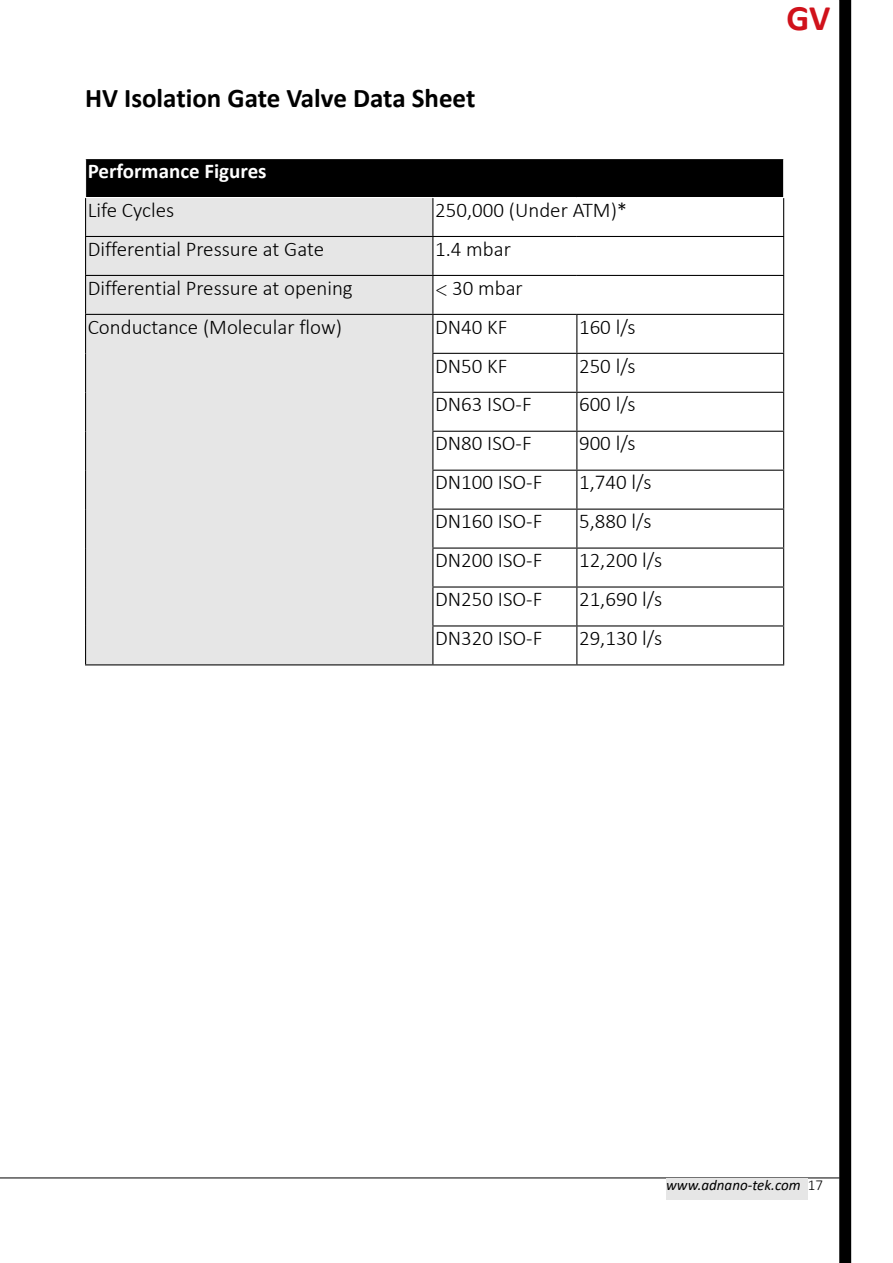
<style>
.page{position:relative;width:893px;height:1263px;background:#fff}
.page>*{position:absolute;margin:0;border:0;box-sizing:border-box;transform-origin:0 0}
.t1{font:700 36px "Calibri";color:#d0121b}
.t2{font:700 27px "Calibri";color:#000}
.t3{font:300 21px "Calibri";color:#000}
.t4{font:700 21px "Calibri";color:#fff}
.t5{font:italic 15px "Calibri";color:#000}
.s1{font-family:"Adobe Song Std"}
.s2{font-weight:300;font-style:normal}
</style>
<div class="page">
<div style="left:86px;top:159px;width:698px;height:39px;background:#000"></div>
<div style="left:86px;top:198px;width:346px;height:466px;background:#e6e6e6"></div>
<svg style="left:433px;top:198px;width:350px;height:466px"></svg>
<hr style="left:85px;top:198px;width:1px;height:38px;background:#000">
<hr style="left:432px;top:198px;width:1px;height:38px;background:#000">
<hr style="left:783px;top:198px;width:1px;height:38px;background:#000">
<hr style="left:85px;top:236px;width:348px;height:1px;background:#000">
<hr style="left:85px;top:237px;width:1px;height:38px;background:#000">
<hr style="left:433px;top:236px;width:144px;height:1px;background:#000">
<hr style="left:432px;top:237px;width:1px;height:38px;background:#000">
<hr style="left:577px;top:236px;width:207px;height:1px;background:#000">
<hr style="left:783px;top:237px;width:1px;height:38px;background:#000">
<hr style="left:85px;top:275px;width:348px;height:1px;background:#000">
<hr style="left:85px;top:276px;width:1px;height:38px;background:#000">
<hr style="left:433px;top:275px;width:144px;height:1px;background:#000">
<hr style="left:432px;top:276px;width:1px;height:38px;background:#000">
<hr style="left:577px;top:275px;width:207px;height:1px;background:#000">
<hr style="left:783px;top:276px;width:1px;height:38px;background:#000">
<hr style="left:85px;top:314px;width:348px;height:1px;background:#000">
<hr style="left:85px;top:315px;width:1px;height:38px;background:#000">
<hr style="left:433px;top:314px;width:144px;height:1px;background:#000">
<hr style="left:432px;top:315px;width:1px;height:38px;background:#000">
<hr style="left:577px;top:314px;width:207px;height:1px;background:#000">
<hr style="left:576px;top:315px;width:1px;height:38px;background:#000">
<hr style="left:783px;top:315px;width:1px;height:38px;background:#000">
<hr style="left:85px;top:353px;width:1px;height:39px;background:#000">
<hr style="left:432px;top:353px;width:145px;height:1px;background:#000">
<hr style="left:432px;top:354px;width:1px;height:38px;background:#000">
<hr style="left:577px;top:353px;width:207px;height:1px;background:#000">
<hr style="left:576px;top:354px;width:1px;height:38px;background:#000">
<hr style="left:783px;top:354px;width:1px;height:38px;background:#000">
<hr style="left:85px;top:392px;width:1px;height:39px;background:#000">
<hr style="left:432px;top:392px;width:145px;height:1px;background:#000">
<hr style="left:432px;top:393px;width:1px;height:38px;background:#000">
<hr style="left:577px;top:392px;width:207px;height:1px;background:#000">
<hr style="left:576px;top:393px;width:1px;height:38px;background:#000">
<hr style="left:783px;top:393px;width:1px;height:38px;background:#000">
<hr style="left:85px;top:431px;width:1px;height:39px;background:#000">
<hr style="left:432px;top:431px;width:145px;height:1px;background:#000">
<hr style="left:432px;top:432px;width:1px;height:38px;background:#000">
<hr style="left:577px;top:431px;width:207px;height:1px;background:#000">
<hr style="left:576px;top:432px;width:1px;height:38px;background:#000">
<hr style="left:783px;top:432px;width:1px;height:38px;background:#000">
<hr style="left:85px;top:470px;width:1px;height:39px;background:#000">
<hr style="left:432px;top:470px;width:145px;height:1px;background:#000">
<hr style="left:432px;top:471px;width:1px;height:38px;background:#000">
<hr style="left:577px;top:470px;width:207px;height:1px;background:#000">
<hr style="left:576px;top:471px;width:1px;height:38px;background:#000">
<hr style="left:783px;top:471px;width:1px;height:38px;background:#000">
<hr style="left:85px;top:509px;width:1px;height:39px;background:#000">
<hr style="left:432px;top:509px;width:145px;height:1px;background:#000">
<hr style="left:432px;top:510px;width:1px;height:37px;background:#000">
<hr style="left:577px;top:509px;width:207px;height:1px;background:#000">
<hr style="left:576px;top:510px;width:1px;height:37px;background:#000">
<hr style="left:783px;top:510px;width:1px;height:37px;background:#000">
<hr style="left:85px;top:548px;width:1px;height:39px;background:#000">
<hr style="left:432px;top:547px;width:145px;height:2px;background:#000">
<hr style="left:432px;top:549px;width:1px;height:37px;background:#000">
<hr style="left:577px;top:547px;width:207px;height:2px;background:#000">
<hr style="left:576px;top:549px;width:1px;height:37px;background:#000">
<hr style="left:783px;top:549px;width:1px;height:37px;background:#000">
<hr style="left:85px;top:587px;width:1px;height:39px;background:#000">
<hr style="left:432px;top:586px;width:145px;height:1px;background:#000">
<hr style="left:432px;top:587px;width:1px;height:38px;background:#000">
<hr style="left:577px;top:586px;width:207px;height:1px;background:#000">
<hr style="left:576px;top:587px;width:1px;height:38px;background:#000">
<hr style="left:783px;top:587px;width:1px;height:38px;background:#000">
<hr style="left:85px;top:626px;width:1px;height:38px;background:#000">
<hr style="left:432px;top:625px;width:145px;height:1px;background:#000">
<hr style="left:432px;top:626px;width:1px;height:38px;background:#000">
<hr style="left:577px;top:625px;width:207px;height:1px;background:#000">
<hr style="left:576px;top:626px;width:1px;height:38px;background:#000">
<hr style="left:783px;top:626px;width:1px;height:38px;background:#000">
<hr style="left:85px;top:664px;width:348px;height:1px;background:#000">
<hr style="left:433px;top:664px;width:144px;height:1px;background:#000">
<hr style="left:577px;top:664px;width:207px;height:1px;background:#000">
<hr style="left:783px;top:159px;width:1px;height:38px;background:#fff">
<hr style="left:85px;top:197px;width:348px;height:1px;background:#fff">
<hr style="left:433px;top:197px;width:144px;height:1px;background:#fff">
<hr style="left:577px;top:197px;width:207px;height:1px;background:#fff">
<div style="left:840px;top:0;width:11px;height:1262px;background:#000"></div>
<div style="left:839px;top:0;width:12px;height:1263px;border:1px solid #000"></div>
<hr style="left:0;top:1178px;width:839px;height:1px;background:#000">
<div style="left:666px;top:1178px;width:142px;height:21px;background:#e6e6e6"></div>
<p class="t2" style="left:85px;top:79px;width:392px">HV Isolation Gate Valve Data Sheet</p>
<p class="t4" style="left:88px;top:156px;width:180px">Performance Figures</p>
<p class="t3" style="left:88px;top:197px;width:88px">Life Cycles</p>
<p class="t3" style="left:435px;top:197px;width:194px">250,000 (Under ATM)*</p>
<p class="t3" style="left:88px;top:236px;width:238px">Differential Pressure at Gate</p>
<p class="t3" style="left:435px;top:236px;width:77px">1.4 mbar</p>
<p class="t3" style="left:88px;top:275px;width:267px">Differential Pressure at opening</p>
<p class="t3" style="left:435px;top:275px;width:89px"><span class="s1">&lt;</span> 30 mbar</p>
<p class="t3" style="left:88px;top:314px;width:256px">Conductance (Molecular flow)</p>
<p class="t3" style="left:435px;top:314px;width:74px">DN40 KF</p>
<p class="t3" style="left:579px;top:314px;width:58px">160 l/s</p>
<p class="t3" style="left:435px;top:353px;width:74px">DN50 KF</p>
<p class="t3" style="left:579px;top:353px;width:58px">250 l/s</p>
<p class="t3" style="left:435px;top:391px;width:98px">DN63 ISO-F</p>
<p class="t3" style="left:579px;top:391px;width:58px">600 l/s</p>
<p class="t3" style="left:435px;top:430px;width:98px">DN80 ISO-F</p>
<p class="t3" style="left:579px;top:430px;width:58px">900 l/s</p>
<p class="t3" style="left:435px;top:469px;width:109px">DN100 ISO-F</p>
<p class="t3" style="left:579px;top:469px;width:74px">1,740 l/s</p>
<p class="t3" style="left:435px;top:508px;width:109px">DN160 ISO-F</p>
<p class="t3" style="left:579px;top:508px;width:74px">5,880 l/s</p>
<p class="t3" style="left:435px;top:547px;width:109px">DN200 ISO-F</p>
<p class="t3" style="left:579px;top:547px;width:85px">12,200 l/s</p>
<p class="t3" style="left:435px;top:586px;width:109px">DN250 ISO-F</p>
<p class="t3" style="left:579px;top:586px;width:85px">21,690 l/s</p>
<p class="t3" style="left:435px;top:625px;width:109px">DN320 ISO-F</p>
<p class="t3" style="left:579px;top:625px;width:85px">29,130 l/s</p>
<h1 class="t1" style="left:786px;top:-8px;width:46px">GV</h1>
<p class="t5" style="left:666px;top:1175px;width:158px">www.adnano-tek.com <span class="s2">17</span></p>
</div>
